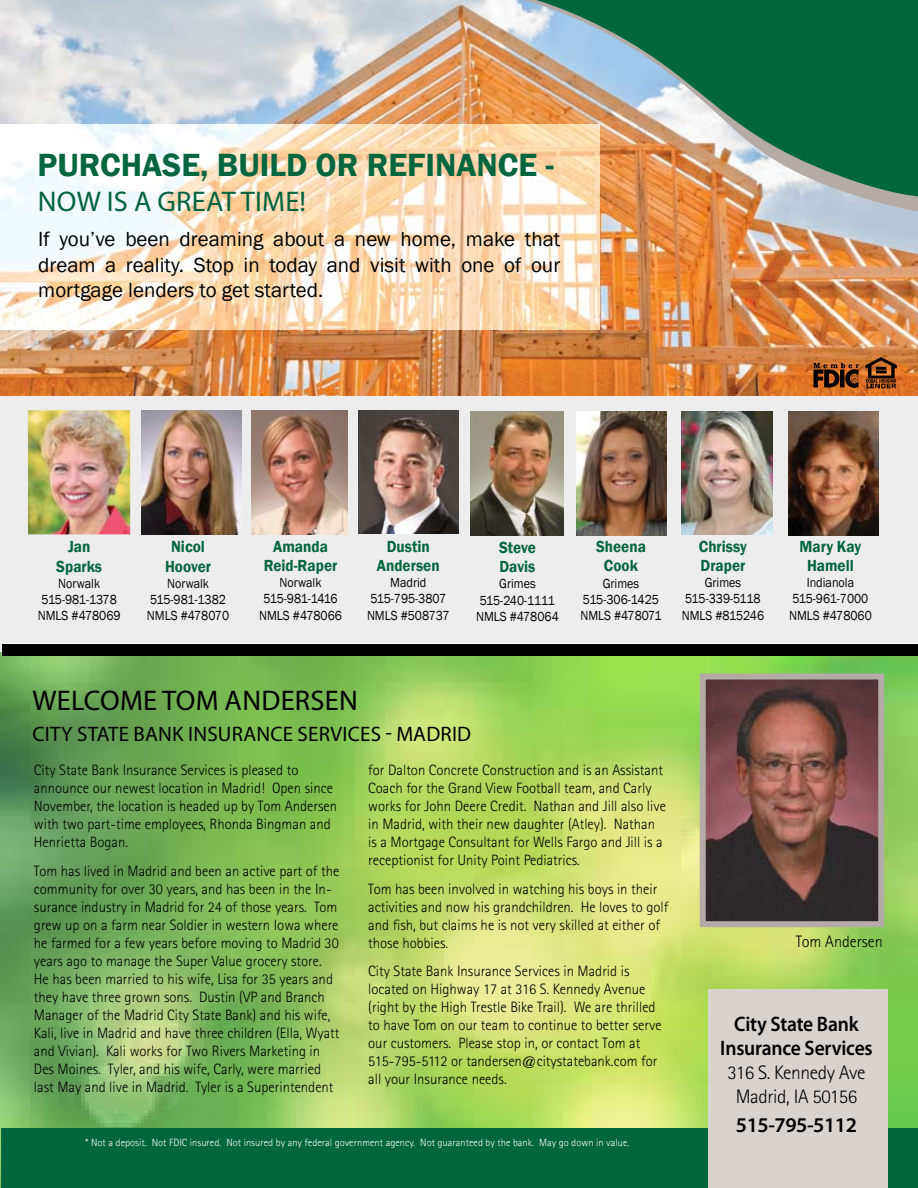
<style>
.page{position:relative;width:918px;height:1188px;background:#fff}
.page>*{position:absolute;margin:0;border:0;box-sizing:border-box;transform-origin:0 0}
.t1{font:600 33px "Franklin Gothic";color:#04663f}
.t2{font:28.5px "Myriad Pro";letter-spacing:.01em;color:#000}
.t3{font:28.5px "Myriad Pro";letter-spacing:.01em;color:#00633e}
.t4{font:21px/25.2px "Franklin Gothic";color:#000;text-align:justify}
.t5{font:21px "Myriad Pro";letter-spacing:.01em;color:#000}
.t6{font:600 21px/24px "Myriad Pro";letter-spacing:-.01em;color:#000;text-align:center;scale:.93 1}
.t7{font:600 21px "Myriad Pro";letter-spacing:-.01em;color:#000}
.t8{font:300 19.5px/24px "Rotis Sans Serif Std";letter-spacing:-.02em;color:#000;text-align:center}
.t9{font:600 16.5px/19.5px "Franklin Gothic";color:#04663f;text-align:center;scale:.92 1}
.t10{font:300 16.5px "Rotis Sans Serif Std";color:#000}
.t11{font:300 15px/18px "Rotis Sans Serif Std";color:#000}
.t12{font:13.5px/16.2px "Franklin Gothic";color:#000;text-align:center;scale:.9 1}
.t13{font:300 10.5px "Rotis Sans Serif Std";color:#fff}
</style>
<div class="page">
<svg style="left:0;top:0;width:1px;height:373px"></svg>
<svg style="left:0;top:588px;width:4px;height:430px"></svg>
<img style="left:0;top:374px;width:1px;height:214px">
<hr style="left:0;top:1018px;width:2px;height:170px;background:#b7b9bc">
<img style="left:0;top:893px;width:1px;height:26px">
<img style="left:1px;top:652px;width:917px;height:476px">
<img style="left:1px;top:0;width:917px;height:396px">
<div style="left:1px;top:396px;width:917px;height:247px;background:#ededee"></div>
<img style="left:1px;top:124px;width:598px;height:206px">
<img style="left:28px;top:410px;width:102px;height:124px">
<img style="left:141px;top:410px;width:100px;height:124px">
<img style="left:681px;top:412px;width:92px;height:122px">
<img style="left:471px;top:412px;width:93px;height:124px">
<img style="left:576px;top:412px;width:91px;height:124px">
<img style="left:788px;top:412px;width:90px;height:124px">
<img style="left:359px;top:411px;width:100px;height:123px">
<img style="left:251px;top:411px;width:97px;height:123px">
<svg style="left:305px;top:0;width:613px;height:216px;background:#e4c4a7"></svg>
<img style="left:311px;top:0;width:607px;height:202px">
<div style="left:2px;top:644px;width:916px;height:12px;background:#000"></div>
<img style="left:862px;top:353px;width:38px;height:39px">
<img style="left:813px;top:362px;width:46px;height:26px">
<img style="left:707px;top:681px;width:170px;height:239px">
<div style="left:700px;top:674px;width:184px;height:253px;border:6px solid #b4aba6"></div>
<div style="left:1px;top:1128px;width:917px;height:60px;background:#00663e"></div>
<div style="left:708px;top:989px;width:180px;height:199px;background:#d9d3d0"></div>
<h1 class="t1" style="left:38px;top:145px;width:518px">PURCHASE, BUILD OR REFINANCE -</h1>
<h2 class="t3" style="left:38px;top:183px;width:137px">NOW IS A GREAT</h2>
<h2 class="t3" style="left:241px;top:183px;width:67px">TIME!</h2>
<h3 class="t4" style="left:38px;top:227px;width:524px">If you’ve been dreaming about a new home, make that dream a reality. Stop in today and visit with one of our mortgage lenders to get started.</h3>
<p class="t9" style="left:56px;top:537px;width:51px">Jan<br>Sparks</p>
<p class="t12" style="left:38px;top:576px;width:93px">Norwalk<br>515-981-1378<br>NMLS #478069</p>
<p class="t9" style="left:165px;top:537px;width:52px">Nicol<br>Hoover</p>
<p class="t12" style="left:147px;top:576px;width:93px">Norwalk<br>515-981-1382<br>NMLS #478070</p>
<p class="t9" style="left:264px;top:536px;width:82px">Amanda<br>Reid-Raper</p>
<p class="t12" style="left:259px;top:575px;width:93px">Norwalk<br>515-981-1416<br>NMLS #478066</p>
<p class="t9" style="left:377px;top:536px;width:70px">Dustin<br>Andersen</p>
<p class="t12" style="left:367px;top:575px;width:93px">Madrid<br>515-795-3807<br>NMLS #508737</p>
<p class="t9" style="left:499px;top:538px;width:41px;text-align:left">Steve<br>Davis</p>
<p class="t12" style="left:476px;top:576px;width:94px">Grimes<br>515-240-1111<br>NMLS #478064</p>
<p class="t9" style="left:596px;top:536px;width:56px">Sheena<br>Cook</p>
<p class="t12" style="left:580px;top:575px;width:92px">Grimes<br>515-306-1425<br>NMLS #478071</p>
<p class="t9" style="left:699px;top:536px;width:54px;text-align:left">Chrissy<br>Draper</p>
<p class="t12" style="left:682px;top:575px;width:93px">Grimes<br>515-339-5118<br>NMLS #815246</p>
<p class="t9" style="left:800px;top:536px;width:69px">Mary Kay<br>Hamell</p>
<p class="t12" style="left:789px;top:575px;width:93px">Indianola<br>515-961-7000<br>NMLS #478060</p>
<h2 class="t2" style="left:33px;top:683px;width:323px">WELCOME TOM ANDERSEN</h2>
<h3 class="t5" style="left:32px;top:721px;width:67px">CITY STATE</h3>
<h3 class="t5" style="left:134px;top:721px;width:26px">BANK</h3>
<h3 class="t5" style="left:188px;top:721px;width:19px">INSURANCE</h3>
<h3 class="t5" style="left:298px;top:721px;width:55px">SERVICES</h3>
<h3 class="t5" style="left:385px;top:721px;width:25px">- MADRID</h3>
<p class="t11" style="left:34px;top:761px;width:305px">City State Bank Insurance Services is pleased to announce our newest location in Madrid! Open since November, the location is headed up by Tom Andersen with two part-time employees, Rhonda Bingman and Henrietta Bogan.</p>
<p class="t11" style="left:34px;top:862px;width:307px">Tom has lived in Madrid and been an active part of the community for over 30 years, and has been in the In&shy;surance industry in Madrid for 24 of those years. Tom grew up on a farm near Soldier in western Iowa where he farmed for a few years before moving to Madrid 30 years ago to manage the Super Value grocery store.<br>He has been married to his wife, Lisa for 35 years and they have three grown sons. Dustin (VP and Branch Manager of the Madrid City State Bank) and his wife, Kali, live in Madrid and have three children (Ella, Wyatt and Vivian). Kali works for Two Rivers Marketing in Des Moines. Tyler, and his wife, Carly, were married last May and live in Madrid. Tyler is a Superintendent</p>
<p class="t11" style="left:368px;top:761px;width:299px">for Dalton Concrete Construction and is an Assistant Coach for the Grand View Football team, and Carly works for John Deere Credit. Nathan and Jill also live in Madrid, with their new daughter (Atley). Nathan is a Mortgage Consultant for Wells Fargo and Jill is a receptionist for Unity Point Pediatrics.</p>
<p class="t11" style="left:368px;top:880px;width:302px">Tom has been involved in watching his boys in their activities and now his grandchildren. He loves to golf and fish, but claims he is not very skilled at either of those hobbies.</p>
<p class="t11" style="left:368px;top:962px;width:295px">City State Bank Insurance Services in Madrid is located on Highway 17 at 316 S. Kennedy Avenue (right by the High Trestle Bike Trail). We are thrilled to have Tom on our team to continue to better serve our customers. Please stop in, or contact Tom at 515-795-5112 or tandersen@citystatebank.com for all your Insurance needs.</p>
<p class="t13" style="left:85px;top:1136px;width:546px">* Not a deposit. Not FDIC insured. Not insured by any federal government agency. Not guaranteed by the bank. May go down in value.</p>
<p class="t10" style="left:796px;top:932px;width:89px">Tom Andersen</p>
<h3 class="t6" style="left:720px;top:1012px;width:165px">City State Bank<br>Insurance Services</h3>
<h3 class="t8" style="left:728px;top:1061px;width:139px">316 S. Kennedy Ave<br>Madrid, IA 50156</h3>
<h3 class="t7" style="left:736px;top:1111px;width:123px">515-795-5112</h3>
</div>
